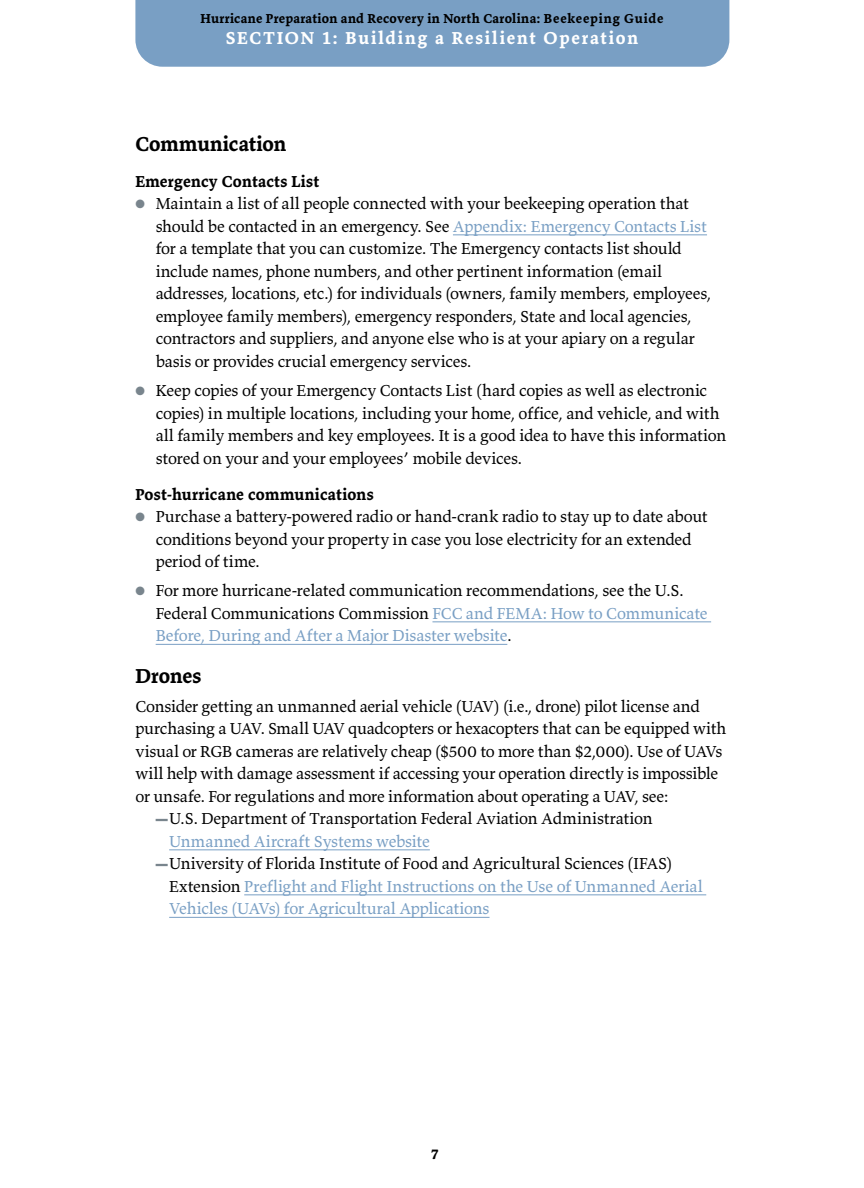
<style>
.page{position:relative;width:864px;height:1188px;background:#fff}
.page>*{position:absolute;margin:0;border:0;box-sizing:border-box;transform-origin:0 0}
.t1{font:700 21px "Valkyrie T3";color:#000}
.t2{font:700 18px "Valkyrie T3";letter-spacing:.095em;color:#fff}
.t3{font:16.5px/22.5px "Valkyrie T3";letter-spacing:-.01em;color:#000}
.t4{font:16.5px "Valkyrie T3";letter-spacing:-.01em;color:#799fc4}
.t5{font:700 16.5px "Valkyrie T3";letter-spacing:.015em;color:#000}
.t6{font:700 15px "Valkyrie T3";color:#000}
.t7{font:700 13.5px "Valkyrie T3";letter-spacing:.025em;color:#000}
.s1{color:#79858d}
.s2{color:#799fc4}
.s3{font-family:"Times New Roman";font-size:12px;color:#79858d}
.s4{color:#000}
</style>
<div class="page">
<div style="left:135px;top:0;width:594px;height:67px;background:#799fc4"></div>
<hr style="left:453px;top:235px;width:254px;height:1px;background:#799fc4">
<hr style="left:432px;top:622px;width:279px;height:1px;background:#799fc4">
<hr style="left:156px;top:644px;width:351px;height:1px;background:#799fc4">
<hr style="left:169px;top:850px;width:261px;height:1px;background:#799fc4">
<hr style="left:244px;top:895px;width:462px;height:1px;background:#799fc4">
<hr style="left:169px;top:917px;width:321px;height:1px;background:#799fc4">
<p class="t7" style="left:201px;top:10px;width:464px">Hurricane Preparation and Recovery in North Carolina: Beekeeping Guide</p>
<p class="t2" style="left:226px;top:27px;width:414px">SECTION 1: Building a Resilient Operation</p>
<p class="t1" style="left:135px;top:131px;width:153px">Communication</p>
<p class="t5" style="left:135px;top:171px;width:185px">Emergency Contacts List</p>
<p class="t3" style="left:156px;top:192px;width:557px;text-indent:-20px"><span class="s1">●</span> Maintain a list of all people connected with your beekeeping operation that should be contacted in an emergency. See <span class="s2">Appendix: Emergency Contacts List </span>for a template that you can customize. The Emergency contacts list should include names, phone numbers, and other pertinent information (email addresses, locations, etc.) for individuals (owners, family members, employees, employee family members), emergency responders, State and local agencies, contractors and suppliers, and anyone else who is at your apiary on a regular basis or provides crucial emergency services.</p>
<p class="t3" style="left:156px;top:379px;width:572px;text-indent:-20px"><span class="s1">●</span> Keep copies of your Emergency Contacts List (hard copies as well as electronic copies) in multiple locations, including your home, office, and vehicle, and with all family members and key employees. It is a good idea to have this information stored on your and your employees’ mobile devices.</p>
<p class="t5" style="left:135px;top:484px;width:240px">Post-hurricane communications</p>
<p class="t3" style="left:156px;top:505px;width:554px;text-indent:-20px"><span class="s1">●</span> Purchase a battery-powered radio or hand-crank radio to stay up to date about conditions beyond your property in case you lose electricity for an extended period of time.</p>
<p class="t3" style="left:156px;top:579px;width:554px;text-indent:-20px"><span class="s1">●</span> For more hurricane-related communication recommendations, see the U.S.<br>Federal Communications Commission <span class="s2">FCC and FEMA: How to Communicate<br>Before, During and After a Major Disaster website</span>.</p>
<p class="t1" style="left:135px;top:662px;width:67px">Drones</p>
<p class="t3" style="left:135px;top:695px;width:566px">Consider getting an unmanned aerial vehicle (UAV) (i.e., drone) pilot license and</p>
<p class="t3" style="left:135px;top:717px;width:593px">purchasing a UAV. Small UAV quadcopters or hexacopters that can be equipped with</p>
<p class="t3" style="left:135px;top:740px;width:589px">visual or RGB cameras are relatively cheap ($500 to more than $2,000). Use of UAVs</p>
<p class="t3" style="left:135px;top:762px;width:584px">will help with damage assessment if accessing your operation directly is impossible</p>
<p class="t3" style="left:135px;top:785px;width:535px">or unsafe. For regulations and more information about operating a UAV, see:</p>
<p class="t3" style="left:156px;top:807px;width:498px"><span class="s3">▬</span>U.S. Department of Transportation Federal Aviation Administration</p>
<p class="t4" style="left:169px;top:831px;width:262px">Unmanned Aircraft Systems website</p>
<p class="t3" style="left:156px;top:852px;width:518px"><span class="s3">▬</span>University of Florida Institute of Food and Agricultural Sciences (IFAS)</p>
<p class="t4" style="left:169px;top:876px;width:535px"><span class="s4">Extension</span> Preflight and Flight Instructions on the Use of Unmanned Aerial</p>
<p class="t4" style="left:169px;top:898px;width:322px">Vehicles (UAVs) for Agricultural Applications</p>
<p class="t6" style="left:431px;top:1144px;width:9px">7</p>
</div>
